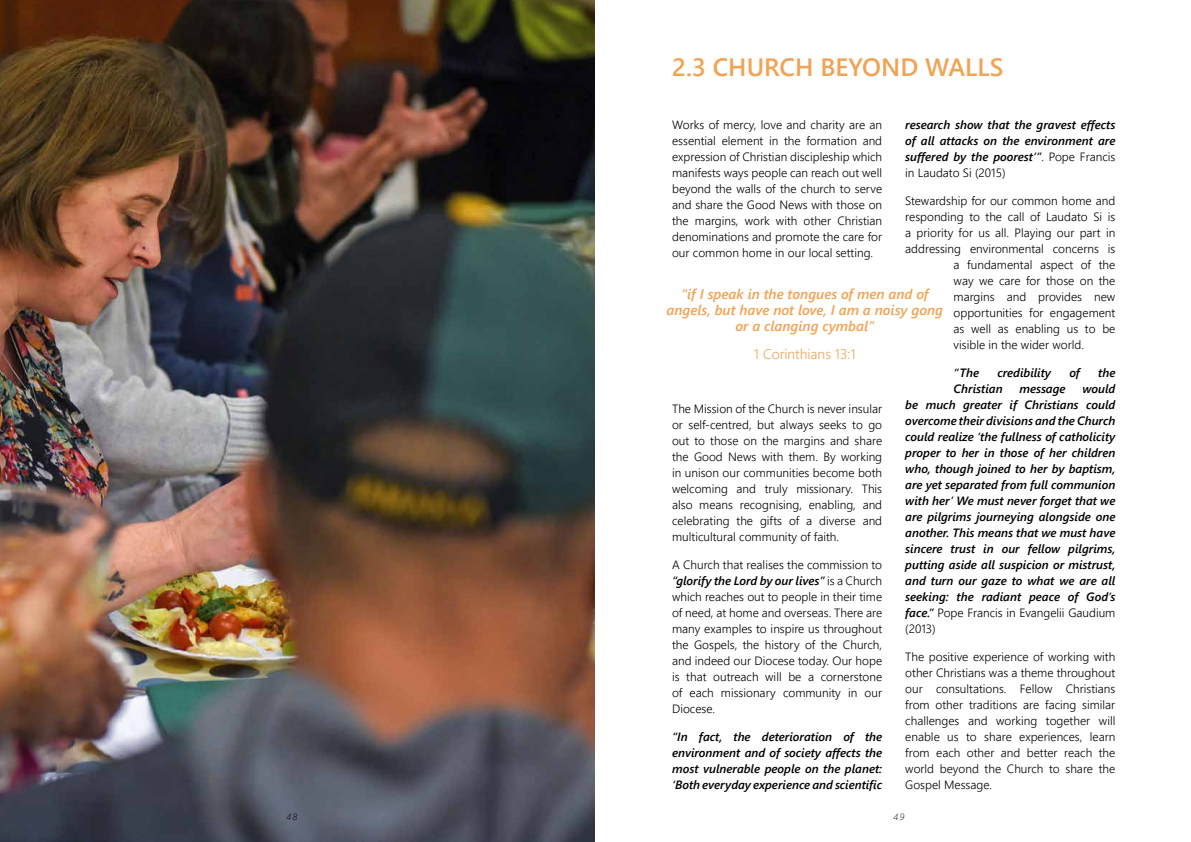
<style>
.page{position:relative;width:1191px;height:842px;background:#fff}
.page>*{position:absolute;margin:0;border:0;box-sizing:border-box;transform-origin:0 0}
.t1{font:600 25px "Segoe UI";color:#f1a354}
.t2{font:italic 600 14px/16px "Segoe UI";color:#f1a354;text-align:center}
.t3{font:300 14px "Segoe UI";color:#f1a354}
.t4{font:300 12px/16px "Segoe UI";color:#000;text-align:justify}
.t5{font:italic 600 12px/16px "Segoe UI";color:#000;text-align:justify}
.t6{font:italic 300 9px "Segoe UI";color:#000}
.s1{font-weight:300;font-style:normal}
.s2{font-weight:600;font-style:italic}
</style>
<div class="page">
<img style="left:0;top:0;width:594px;height:842px">
<h1 class="t1" style="left:672px;top:43px;width:333px">2.3 CHURCH BEYOND WALLS</h1>
<p class="t5" style="left:905px;top:114px;width:212px">research show that the gravest effects of all attacks on the environment are suffered by the poorest’”<span class="s1">. Pope Francis in Laudato Si (2015)</span></p>
<p class="t4" style="left:905px;top:191px;width:211px">Stewardship for our common home and</p>
<p class="t4" style="left:905px;top:207px;width:211px">responding to the call of Laudato Si is</p>
<p class="t4" style="left:905px;top:223px;width:212px">a priority for us all. Playing our part in</p>
<p class="t4" style="left:905px;top:239px;width:211px">addressing environmental concerns is</p>
<p class="t4" style="left:953px;top:255px;width:163px">a fundamental aspect of the</p>
<p class="t4" style="left:953px;top:271px;width:163px">way we care for those on the</p>
<p class="t4" style="left:953px;top:287px;width:163px">margins and provides new</p>
<p class="t4" style="left:953px;top:303px;width:163px">opportunities for engagement</p>
<p class="t4" style="left:953px;top:319px;width:163px">as well as enabling us to be</p>
<p class="t4" style="left:953px;top:335px;width:132px">visible in the wider world.</p>
<p class="t5" style="left:953px;top:362px;width:27px">“The</p>
<p class="t5" style="left:997px;top:362px;width:55px">credibility</p>
<p class="t5" style="left:1069px;top:362px;width:12px">of</p>
<p class="t5" style="left:1098px;top:362px;width:19px">the</p>
<p class="t5" style="left:953px;top:378px;width:50px">Christian</p>
<p class="t5" style="left:1019px;top:378px;width:48px">message</p>
<p class="t4" style="left:672px;top:115px;width:212px">Works of mercy, love and charity are an essential element in the formation and expression of Christian discipleship which manifests ways people can reach out well beyond the walls of the church to serve and share the Good News with those on the margins, work with other Christian denominations and promote the care for our common home in our local setting.</p>
<p class="t2" style="left:666px;top:284px;width:278px">“if I speak in the tongues of men and of angels, but have not love, I am a noisy gong or a clanging cymbal”</p>
<p class="t3" style="left:754px;top:341px;width:103px">1 Corinthians 13:1</p>
<p class="t5" style="left:905px;top:378px;width:212px;text-indent:177px">would be much greater if Christians could overcome their divisions and the Church could realize ‘the fullness of catholicity proper to her in those of her children who, though joined to her by baptism, are yet separated from full communion with her’ We must never forget that we are pilgrims journeying alongside one another. This means that we must have sincere trust in our fellow pilgrims, putting aside all suspicion or mistrust, and turn our gaze to what we are all seeking: the radiant peace of God’s face.” <span class="s1">Pope Francis in Evangelii Gaudium (2013)</span></p>
<p class="t4" style="left:905px;top:647px;width:212px">The positive experience of working with other Christians was a theme throughout our consultations. Fellow Christians from other traditions are facing similar challenges and working together will enable us to share experiences, learn from each other and better reach the world beyond the Church to share the Gospel Message.</p>
<p class="t4" style="left:672px;top:399px;width:212px">The Mission of the Church is never insular or self-centred, but always seeks to go out to those on the margins and share the Good News with them. By working in unison our communities become both welcoming and truly missionary. This also means recognising, enabling, and celebrating the gifts of a diverse and multicultural community of faith.</p>
<p class="t4" style="left:672px;top:555px;width:212px">A Church that realises the commission to <span class="s2">“glorify the Lord by our lives”</span> is a Church which reaches out to people in their time of need, at home and overseas. There are many examples to inspire us throughout the Gospels, the history of the Church, and indeed our Diocese today. Our hope is that outreach will be a cornerstone of each missionary community in our Diocese.</p>
<p class="t5" style="left:672px;top:726px;width:211px">“In fact, the deterioration of the environment and of society affects the most vulnerable people on the planet: ‘Both everyday experience and scientific</p>
<p class="t6" style="left:287px;top:808px;width:12px">48</p>
<p class="t6" style="left:893px;top:808px;width:12px">49</p>
</div>
